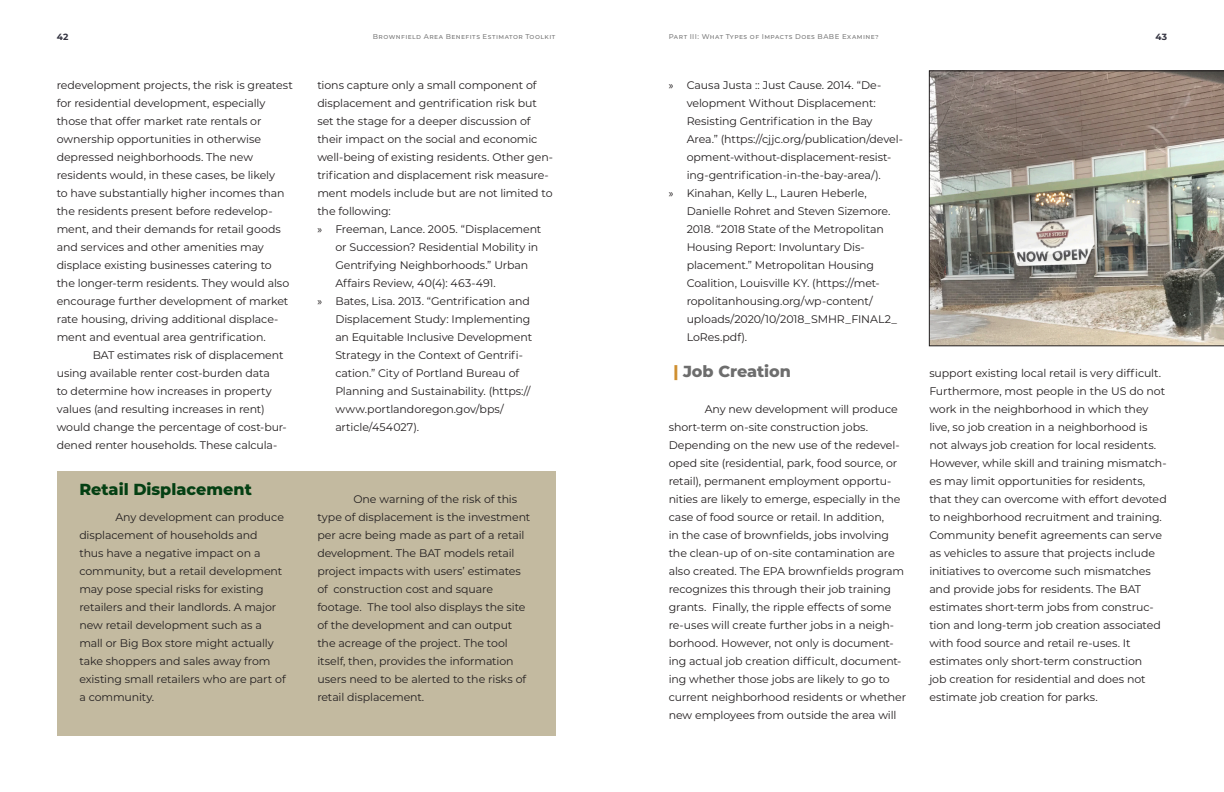
<style>
.page{position:relative;width:1224px;height:792px;background:#fff}
.page>*{position:absolute;margin:0;border:0;box-sizing:border-box;transform-origin:0 0}
.t1{font:800 16px "Montserrat";color:#044013}
.Body_Text{font:800 16px "Montserrat";letter-spacing:-.005em;color:#6d6d6d}
.Body_Text-2{font:11px/18px "Montserrat";letter-spacing:-.01em;color:#231f20}
.Number_01{font:700 9px "Montserrat";color:#32323f}
.Number_02{font:700 9px "Montserrat";color:#32323f}
.Text_02{font:500 7px "Montserrat";letter-spacing:.065em;color:#808080}
.Text_01{font:500 7px "Montserrat";letter-spacing:.065em;color:#808080}
.s1{font-family:"Myriad Pro"}
.s2{color:#cf8f30}
</style>
<div class="page">
<div style="left:57px;top:471px;width:498px;height:264px;background:#c3baa0"></div>
<svg style="left:929px;top:70px;width:295px;height:276px;background:#979086"></svg>
<p class="Number_01" style="left:57px;top:30px;width:13px">42</p>
<p class="Number_02" style="left:1156px;top:30px;width:13px">43</p>
<p class="Text_01" style="left:373px;top:31px;width:184px">Brownfield Area Benefits Estimator Toolkit</p>
<p class="Text_02" style="left:669px;top:31px;width:212px">Part III: What Types of Impacts Does BABE Examine?</p>
<p class="Body_Text-2" style="left:57px;top:76px;width:238px">redevelopment projects, the risk is greatest for residential development, especially those that offer market rate rentals or ownership opportunities in otherwise depressed neighborhoods. The new residents would, in these cases, be likely<br>to have substantially higher incomes than the residents present before redevelop&shy;ment, and their demands for retail goods and services and other amenities may displace existing businesses catering to the longer-term residents. They would also encourage further development of market rate housing, driving additional displace&shy;ment and eventual area gentrification.</p>
<p class="Body_Text-2" style="left:57px;top:346px;width:232px;text-indent:36px">BAT estimates risk of displacement using available renter cost-burden data<br>to determine how increases in property values (and resulting increases in rent) would change the percentage of cost-bur&shy;dened renter households. These calcula-</p>
<p class="t1" style="left:79px;top:478px;width:174px">Retail Displacement</p>
<p class="Body_Text-2" style="left:79px;top:508px;width:208px;text-indent:36px">Any development can produce displacement of households and<br>thus have a negative impact on a community, but a retail development may pose special risks for existing retailers and their landlords. A major new retail development such as a mall or Big Box store might actually take shoppers and sales away from existing small retailers who are part of a community.</p>
<p class="Body_Text-2" style="left:317px;top:76px;width:237px">tions capture only a small component of displacement and gentrification risk but set the stage for a deeper discussion of their impact on the social and economic well-being of existing residents. Other gen&shy;trification and displacement risk measure&shy;ment models include but are not limited to the following:</p>
<p class="Body_Text-2" style="left:335px;top:220px;width:208px;text-indent:-18px"><span class="s1">»</span> Freeman, Lance. 2005. “Displacement or Succession? Residential Mobility in Gentrifying Neighborhoods.” Urban Affairs Review, 40(4): 463-491.</p>
<p class="Body_Text-2" style="left:335px;top:292px;width:198px;text-indent:-18px"><span class="s1">»</span> Bates, Lisa. 2013. “Gentrification and Displacement Study: Implementing an Equitable Inclusive Development Strategy in the Context of Gentrifi&shy;cation.” City of Portland Bureau of Planning and Sustainability. (https:// www.portlandoregon.gov/bps/ article/454027).</p>
<p class="Body_Text-2" style="left:317px;top:490px;width:215px;text-indent:36px">One warning of the risk of this type of displacement is the investment per acre being made as part of a retail development. The BAT models retail project impacts with users’ estimates of construction cost and square footage. The tool also displays the site of the development and can output the acreage of the project. The tool itself, then, provides the information users need to be alerted to the risks of retail displacement.</p>
<p class="Body_Text-2" style="left:687px;top:76px;width:218px;text-indent:-18px"><span class="s1">»</span> Causa Justa :: Just Cause. 2014. “De&shy;velopment Without Displacement:<br>Resisting Gentrification in the Bay Area.” (https://cjjc.org/publication/devel&shy;opment-without-displacement-resist&shy;ing-gentrification-in-the-bay-area/).</p>
<p class="Body_Text-2" style="left:687px;top:184px;width:212px;text-indent:-18px"><span class="s1">»</span> Kinahan, Kelly L., Lauren Heberle, Danielle Rohret and Steven Sizemore.<br>2018. “2018 State of the Metropolitan Housing Report: Involuntary Dis&shy;placement.” Metropolitan Housing Coalition, Louisville KY. (https://met&shy;ropolitanhousing.org/wp-content/ uploads/2020/10/2018_SMHR_FINAL2_ LoRes.pdf).</p>
<p class="Body_Text" style="left:673px;top:359px;width:119px"><span class="s2">|</span> Job Creation</p>
<p class="Body_Text-2" style="left:669px;top:400px;width:239px;text-indent:36px">Any new development will produce short-term on-site construction jobs.<br>Depending on the new use of the redevel&shy;oped site (residential, park, food source, or retail), permanent employment opportu&shy;nities are likely to emerge, especially in the case of food source or retail. In addition,<br>in the case of brownfields, jobs involving the clean-up of on-site contamination are also created. The EPA brownfields program recognizes this through their job training grants. Finally, the ripple effects of some re-uses will create further jobs in a neigh&shy;borhood. However, not only is document&shy;ing actual job creation difficult, document&shy;ing whether those jobs are likely to go to current neighborhood residents or whether new employees from outside the area will</p>
<p class="Body_Text-2" style="left:929px;top:364px;width:239px">support existing local retail is very difficult.<br>Furthermore, most people in the US do not work in the neighborhood in which they live, so job creation in a neighborhood is not always job creation for local residents.<br>However, while skill and training mismatch&shy;es may limit opportunities for residents, that they can overcome with effort devoted to neighborhood recruitment and training.<br>Community benefit agreements can serve as vehicles to assure that projects include initiatives to overcome such mismatches and provide jobs for residents. The BAT estimates short-term jobs from construc&shy;tion and long-term job creation associated with food source and retail re-uses. It estimates only short-term construction<br>job creation for residential and does not estimate job creation for parks.</p>
</div>
